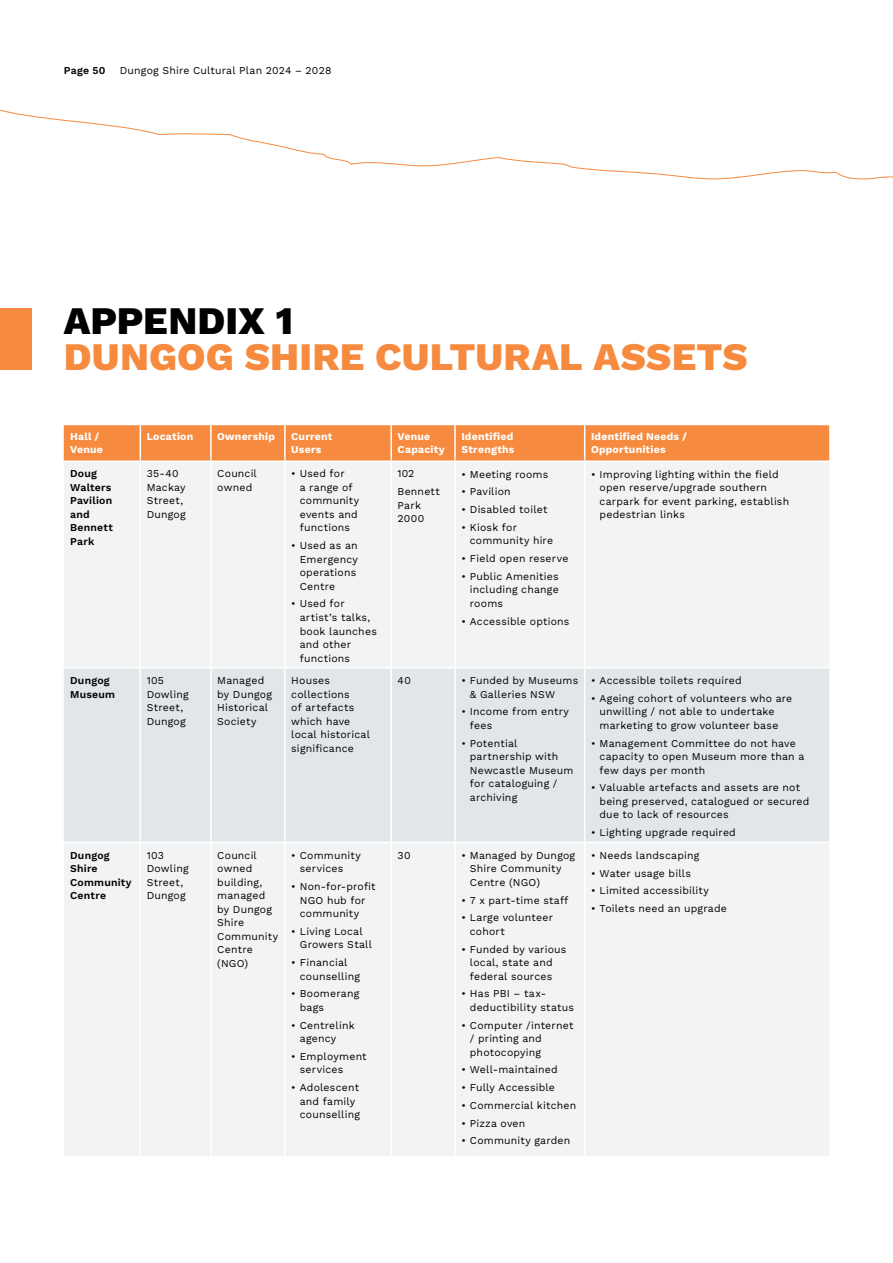
<style>
.page{position:relative;width:893px;height:1263px;background:#fff}
.page>*{position:absolute;margin:0;border:0;box-sizing:border-box;transform-origin:0 0}
.t1{font:800 39px "Work Sans";letter-spacing:.005em;color:#f68b3f}
.t2{font:800 39px "Work Sans";letter-spacing:.005em;color:#000}
.t3{font:10.5px/13.5px "Work Sans";letter-spacing:.02em;color:#000}
.t4{font:700 10.5px/13.5px "Work Sans";letter-spacing:.02em;color:#fff}
.t5{font:600 10.5px/13.5px "Work Sans";letter-spacing:.02em;color:#000}
</style>
<div class="page">
<svg style="left:0;top:109px;width:893px;height:71px"></svg>
<div style="left:0;top:308px;width:32px;height:61px;background:#f68b3f"></div>
<div style="left:64px;top:425px;width:765px;height:35px;background:#f68b3f"></div>
<div style="left:64px;top:462px;width:765px;height:694px;background:#f1f3f4"></div>
<div style="left:64px;top:668px;width:765px;height:174px;background:#e1e6e9"></div>
<hr style="left:140px;top:425px;width:1px;height:35px;background:#fff">
<hr style="left:210px;top:425px;width:2px;height:35px;background:#fff">
<hr style="left:284px;top:425px;width:2px;height:35px;background:#fff">
<hr style="left:390px;top:425px;width:2px;height:35px;background:#fff">
<hr style="left:454px;top:425px;width:2px;height:35px;background:#fff">
<hr style="left:584px;top:425px;width:1px;height:35px;background:#fff">
<hr style="left:140px;top:462px;width:1px;height:205px;background:#fff">
<hr style="left:210px;top:462px;width:2px;height:205px;background:#fff">
<hr style="left:284px;top:462px;width:2px;height:205px;background:#fff">
<hr style="left:390px;top:462px;width:2px;height:205px;background:#fff">
<hr style="left:454px;top:462px;width:2px;height:205px;background:#fff">
<hr style="left:584px;top:462px;width:1px;height:205px;background:#fff">
<hr style="left:64px;top:667px;width:76px;height:1px;background:#fff">
<hr style="left:140px;top:667px;width:71px;height:1px;background:#fff">
<hr style="left:140px;top:668px;width:1px;height:174px;background:#fff">
<hr style="left:211px;top:667px;width:74px;height:1px;background:#fff">
<hr style="left:210px;top:668px;width:2px;height:174px;background:#fff">
<hr style="left:285px;top:667px;width:106px;height:1px;background:#fff">
<hr style="left:284px;top:668px;width:2px;height:174px;background:#fff">
<hr style="left:391px;top:667px;width:64px;height:1px;background:#fff">
<hr style="left:390px;top:668px;width:2px;height:174px;background:#fff">
<hr style="left:455px;top:667px;width:130px;height:1px;background:#fff">
<hr style="left:454px;top:668px;width:2px;height:174px;background:#fff">
<hr style="left:585px;top:667px;width:244px;height:1px;background:#fff">
<hr style="left:584px;top:668px;width:1px;height:174px;background:#fff">
<hr style="left:64px;top:842px;width:76px;height:1px;background:#fff">
<hr style="left:140px;top:842px;width:71px;height:1px;background:#fff">
<hr style="left:140px;top:843px;width:1px;height:313px;background:#fff">
<hr style="left:211px;top:842px;width:74px;height:1px;background:#fff">
<hr style="left:210px;top:843px;width:2px;height:313px;background:#fff">
<hr style="left:285px;top:842px;width:106px;height:1px;background:#fff">
<hr style="left:284px;top:843px;width:2px;height:313px;background:#fff">
<hr style="left:391px;top:842px;width:64px;height:1px;background:#fff">
<hr style="left:390px;top:843px;width:2px;height:313px;background:#fff">
<hr style="left:455px;top:842px;width:130px;height:1px;background:#fff">
<hr style="left:454px;top:843px;width:2px;height:313px;background:#fff">
<hr style="left:585px;top:842px;width:244px;height:1px;background:#fff">
<hr style="left:584px;top:843px;width:1px;height:313px;background:#fff">
<p class="t5" style="left:64px;top:63px;width:43px">Page 50</p>
<p class="t3" style="left:120px;top:63px;width:213px">Dungog Shire Cultural Plan 2024 – 2028</p>
<h1 class="t2" style="left:64px;top:291px;width:231px">APPENDIX 1</h1>
<h1 class="t1" style="left:64px;top:327px;width:685px">DUNGOG SHIRE CULTURAL ASSETS</h1>
<p class="t4" style="left:70px;top:429px;width:34px">Hall /<br>Venue</p>
<p class="t4" style="left:147px;top:429px;width:48px">Location</p>
<p class="t4" style="left:217px;top:429px;width:59px">Ownership</p>
<p class="t4" style="left:291px;top:429px;width:43px">Current<br>Users</p>
<p class="t4" style="left:398px;top:429px;width:49px">Venue<br>Capacity</p>
<p class="t4" style="left:461px;top:429px;width:55px">Identified<br>Strengths</p>
<p class="t4" style="left:591px;top:429px;width:98px">Identified Needs /<br>Opportunities</p>
<p class="t5" style="left:70px;top:467px;width:44px">Doug<br>Walters<br>Pavilion and<br>Bennett<br>Park</p>
<p class="t3" style="left:147px;top:467px;width:41px">35-40<br>Mackay<br>Street,<br>Dungog</p>
<p class="t3" style="left:217px;top:467px;width:41px">Council owned</p>
<p class="t3" style="left:300px;top:467px;width:61px;text-indent:-9px">• Used for<br>a range of community events and functions</p>
<p class="t3" style="left:300px;top:538px;width:60px;text-indent:-9px">• Used as an<br>Emergency operations<br>Centre</p>
<p class="t3" style="left:300px;top:597px;width:79px;text-indent:-9px">• Used for artist’s talks, book launches and other functions</p>
<p class="t3" style="left:600px;top:467px;width:191px;text-indent:-9px">• Improving lighting within the field open reserve/upgrade southern carpark for event parking, establish pedestrian links</p>
<p class="t3" style="left:461px;top:467px;width:88px">• Meeting rooms</p>
<p class="t3" style="left:461px;top:484px;width:51px">• Pavilion</p>
<p class="t3" style="left:461px;top:502px;width:88px">• Disabled toilet</p>
<p class="t3" style="left:470px;top:520px;width:85px;text-indent:-9px">• Kiosk for community hire</p>
<p class="t3" style="left:461px;top:551px;width:109px">• Field open reserve</p>
<p class="t3" style="left:470px;top:569px;width:90px;text-align:justify;text-indent:-9px">• Public Amenities including change rooms</p>
<p class="t3" style="left:461px;top:614px;width:110px">• Accessible options</p>
<p class="t3" style="left:398px;top:465px;width:44px;line-height:17.7px">102<br>Bennett</p>
<p class="t3" style="left:398px;top:498px;width:28px">Park<br>2000</p>
<p class="t5" style="left:70px;top:673px;width:46px">Dungog<br>Museum</p>
<p class="t3" style="left:147px;top:673px;width:44px">105<br>Dowling<br>Street,<br>Dungog</p>
<p class="t3" style="left:217px;top:673px;width:56px">Managed by Dungog<br>Historical<br>Society</p>
<p class="t3" style="left:291px;top:673px;width:80px">Houses collections<br>of artefacts which have local historical significance</p>
<p class="t3" style="left:398px;top:673px;width:15px">40</p>
<p class="t3" style="left:470px;top:673px;width:110px;text-indent:-9px">• Funded by Museums &amp; Galleries NSW</p>
<p class="t3" style="left:470px;top:705px;width:101px;text-indent:-9px">• Income from entry fees</p>
<p class="t3" style="left:470px;top:736px;width:105px;text-indent:-9px">• Potential partnership with<br>Newcastle Museum for cataloguing / archiving</p>
<p class="t5" style="left:70px;top:848px;width:63px">Dungog<br>Shire<br>Community<br>Centre</p>
<p class="t3" style="left:147px;top:848px;width:44px">103<br>Dowling<br>Street,<br>Dungog</p>
<p class="t3" style="left:217px;top:848px;width:63px">Council owned building, managed by Dungog<br>Shire<br>Community<br>Centre (NGO)</p>
<p class="t3" style="left:300px;top:848px;width:63px;text-indent:-9px">• Community services</p>
<p class="t3" style="left:300px;top:879px;width:77px;text-indent:-9px">• Non-for-profit<br>NGO hub for community</p>
<p class="t3" style="left:300px;top:924px;width:74px;text-indent:-9px">• Living Local<br>Growers Stall</p>
<p class="t3" style="left:300px;top:955px;width:62px;text-indent:-9px">• Financial counselling</p>
<p class="t3" style="left:300px;top:986px;width:61px;text-indent:-9px">• Boomerang bags</p>
<p class="t3" style="left:300px;top:1018px;width:56px;text-indent:-9px">• Centrelink agency</p>
<p class="t3" style="left:300px;top:1049px;width:68px;text-indent:-9px">• Employment services</p>
<p class="t3" style="left:300px;top:1080px;width:62px;text-indent:-9px">• Adolescent and family counselling</p>
<p class="t3" style="left:398px;top:848px;width:14px">30</p>
<p class="t3" style="left:470px;top:848px;width:107px;text-indent:-9px">• Managed by Dungog<br>Shire Community<br>Centre (NGO)</p>
<p class="t3" style="left:461px;top:893px;width:108px">• 7 x part-time staff</p>
<p class="t3" style="left:470px;top:910px;width:85px;text-indent:-9px">• Large volunteer cohort</p>
<p class="t3" style="left:461px;top:942px;width:107px;text-align:center">• Funded by various local, state and federal sources</p>
<p class="t3" style="left:470px;top:986px;width:105px;text-indent:-9px">• Has PBI – tax&shy;deductibility status</p>
<p class="t3" style="left:470px;top:1018px;width:105px;text-indent:-9px">• Computer /internet / printing and photocopying</p>
<p class="t3" style="left:461px;top:1063px;width:98px">• Well-maintained</p>
<p class="t3" style="left:461px;top:1080px;width:95px">• Fully Accessible</p>
<p class="t3" style="left:461px;top:1098px;width:116px">• Commercial kitchen</p>
<p class="t3" style="left:461px;top:1116px;width:66px">• Pizza oven</p>
<p class="t3" style="left:461px;top:1134px;width:111px">• Community garden</p>
<p class="t3" style="left:591px;top:673px;width:152px">• Accessible toilets required</p>
<p class="t3" style="left:600px;top:691px;width:194px;text-indent:-9px">• Ageing cohort of volunteers who are unwilling / not able to undertake marketing to grow volunteer base</p>
<p class="t3" style="left:600px;top:736px;width:206px;text-indent:-9px">• Management Committee do not have capacity to open Museum more than a few days per month</p>
<p class="t3" style="left:600px;top:781px;width:211px;text-indent:-9px">• Valuable artefacts and assets are not being preserved, catalogued or secured due to lack of resources</p>
<p class="t3" style="left:591px;top:825px;width:146px">• Lighting upgrade required</p>
<p class="t3" style="left:591px;top:848px;width:110px">• Needs landscaping</p>
<p class="t3" style="left:591px;top:866px;width:102px">• Water usage bills</p>
<p class="t3" style="left:591px;top:884px;width:119px">• Limited accessibility</p>
<p class="t3" style="left:591px;top:901px;width:137px">• Toilets need an upgrade</p>
</div>
